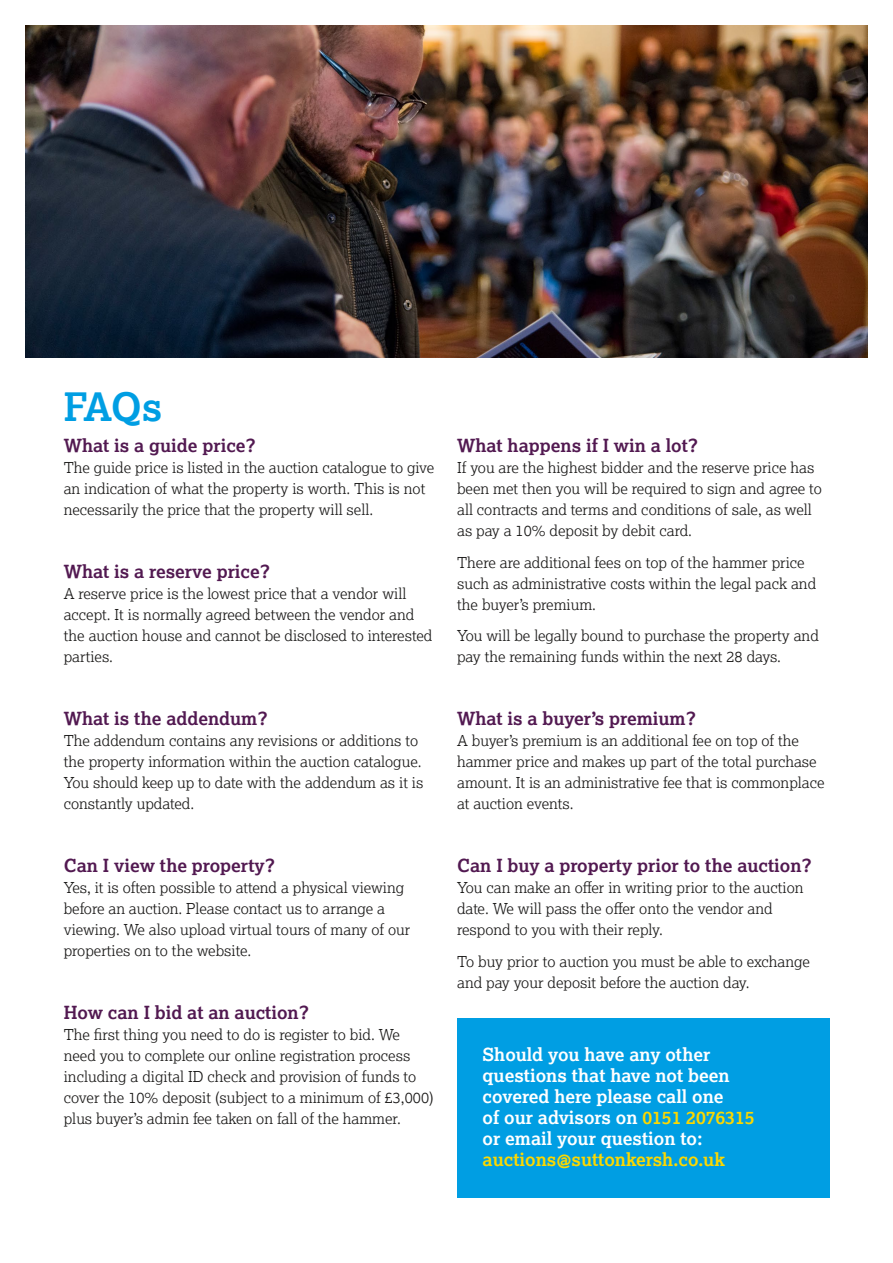
<style>
.page{position:relative;width:893px;height:1263px;background:#fff}
.page>*{position:absolute;margin:0;border:0;box-sizing:border-box;transform-origin:0 0}
.head{font:700 39px "Lexia";color:#009ee3}
.xhead{font:700 18px "Lexia";color:#521951}
.body{font:700 18px/21px "Lexia";color:#fff}
.body-2{font:300 15px/21px "Lexia";color:#181716}
.s1{color:#fcd800}
</style>
<div class="page">
<img style="left:26px;top:26px;width:841px;height:332px">
<div style="left:457px;top:1018px;width:372px;height:180px;background:#009ee3"></div>
<p class="head" style="left:64px;top:382px;width:100px">FAQs</p>
<p class="xhead" style="left:64px;top:434px;width:194px">What is a guide price?</p>
<p class="body-2" style="left:64px;top:457px;width:372px">The guide price is listed in the auction catalogue to give an indication of what the property is worth. This is not necessarily the price that the property will sell.</p>
<p class="xhead" style="left:64px;top:560px;width:208px">What is a reserve price?</p>
<p class="body-2" style="left:64px;top:583px;width:370px">A reserve price is the lowest price that a vendor will accept. It is normally agreed between the vendor and the auction house and cannot be disclosed to interested parties.</p>
<p class="xhead" style="left:64px;top:707px;width:206px">What is the addendum?</p>
<p class="body-2" style="left:64px;top:730px;width:361px">The addendum contains any revisions or additions to the property information within the auction catalogue.<br>You should keep up to date with the addendum as it is constantly updated.</p>
<p class="xhead" style="left:64px;top:854px;width:213px">Can I view the property?</p>
<p class="body-2" style="left:64px;top:877px;width:348px">Yes, it is often possible to attend a physical viewing before an auction. Please contact us to arrange a viewing. We also upload virtual tours of many of our properties on to the website.</p>
<p class="xhead" style="left:64px;top:1001px;width:247px">How can I bid at an auction?</p>
<p class="body-2" style="left:64px;top:1024px;width:371px">The first thing you need to do is register to bid. We need you to complete our online registration process including a digital ID check and provision of funds to cover the 10% deposit (subject to a minimum of £3,000) plus buyer’s admin fee taken on fall of the hammer.</p>
<p class="xhead" style="left:457px;top:434px;width:243px">What happens if I win a lot?</p>
<p class="body-2" style="left:457px;top:457px;width:366px">If you are the highest bidder and the reserve price has been met then you will be required to sign and agree to all contracts and terms and conditions of sale, as well as pay a 10% deposit by debit card.</p>
<p class="body-2" style="left:457px;top:551px;width:361px">There are additional fees on top of the hammer price such as administrative costs within the legal pack and the buyer’s premium.</p>
<p class="body-2" style="left:457px;top:625px;width:363px">You will be legally bound to purchase the property and pay the remaining funds within the next 28 days.</p>
<p class="xhead" style="left:457px;top:707px;width:241px">What is a buyer’s premium?</p>
<p class="body-2" style="left:457px;top:730px;width:369px">A buyer’s premium is an additional fee on top of the hammer price and makes up part of the total purchase amount. It is an administrative fee that is commonplace at auction events.</p>
<p class="xhead" style="left:457px;top:854px;width:356px">Can I buy a property prior to the auction?</p>
<p class="body-2" style="left:457px;top:877px;width:348px">You can make an offer in writing prior to the auction date. We will pass the offer onto the vendor and respond to you with their reply.</p>
<p class="body-2" style="left:457px;top:950px;width:354px">To buy prior to auction you must be able to exchange and pay your deposit before the auction day.</p>
<p class="body" style="left:483px;top:1044px;width:273px">Should you have any other questions that have not been covered here please call one<br>of our advisors on <span class="s1">0151 2076315 </span>or email your question to: <span class="s1">auctions@suttonkersh.co.uk</span></p>
</div>
